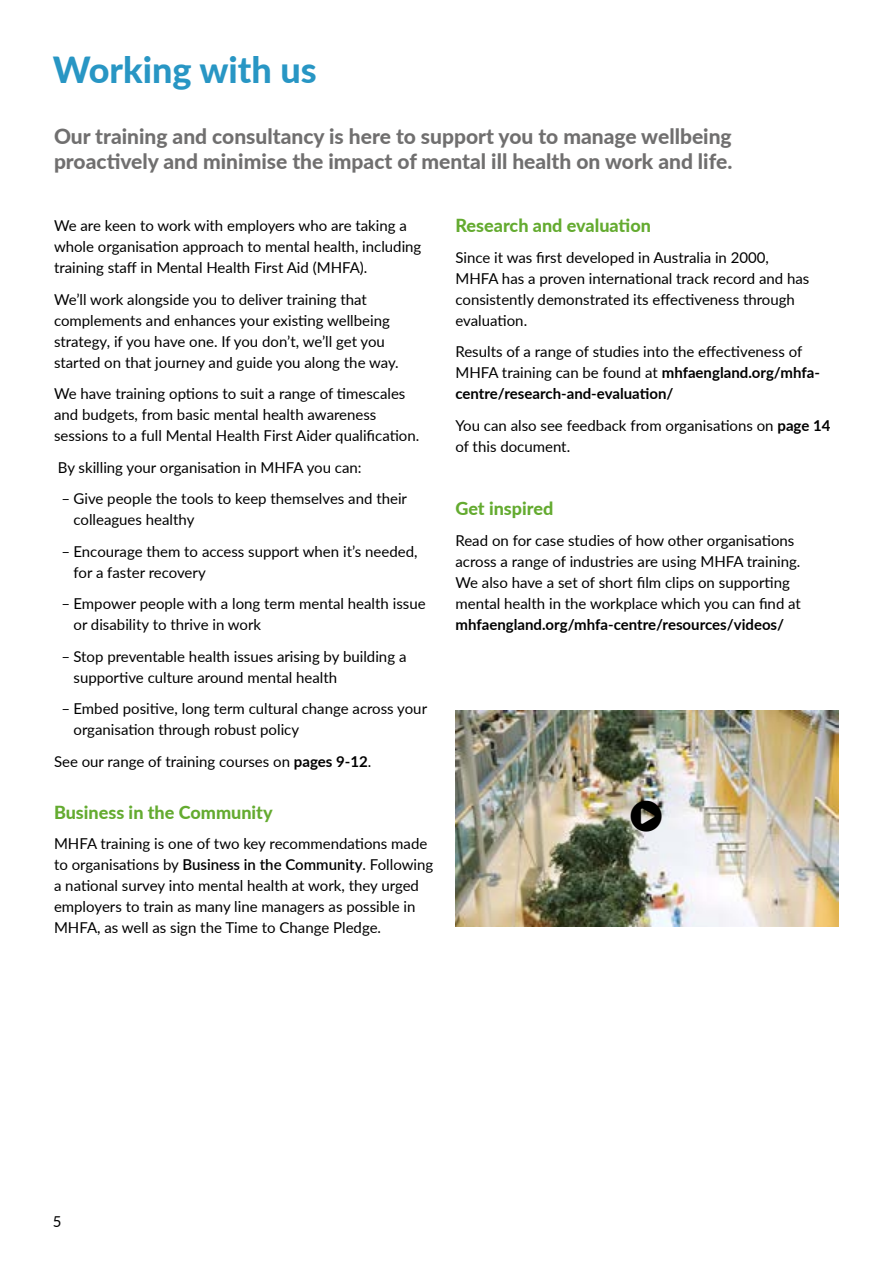
<style>
.page{position:relative;width:893px;height:1263px;background:#fff}
.page>*{position:absolute;margin:0;border:0;box-sizing:border-box;transform-origin:0 0}
.t1{font:800 36px "Lato";color:#2896c4}
.t2{font:800 21px/25.2px "Lato";color:#706f6f}
.t3{font:800 18px "Lato";color:#64ab30}
.t4{font:15px/21px "Lato";color:#000}
.t5{font:700 15px "Lato";color:#000}
.s1{font-weight:700}
.s2{font-weight:600}
</style>
<div class="page">
<img style="left:455px;top:710px;width:384px;height:216px">
<svg style="left:631px;top:800px;width:31px;height:31px"></svg>
<h1 class="t1" style="left:53px;top:43px;width:265px">Working with us</h1>
<h2 class="t2" style="left:54px;top:123px;width:680px">Our training and consultancy is here to support you to manage wellbeing proactively and minimise the impact of mental ill health on work and life.</h2>
<p class="t4" style="left:54px;top:214px;width:369px">We are keen to work with employers who are taking a whole organisation approach to mental health, including training staff in Mental Health First Aid (MHFA).</p>
<p class="t4" style="left:54px;top:288px;width:346px">We’ll work alongside you to deliver training that complements and enhances your existing wellbeing strategy, if you have one. If you don’t, we’ll get you started on that journey and guide you along the way.</p>
<p class="t4" style="left:54px;top:382px;width:367px">We have training options to suit a range of timescales and budgets, from basic mental health awareness sessions to a full Mental Health First Aider qualification.</p>
<p class="t4" style="left:58px;top:456px;width:305px">By skilling your organisation in MHFA you can:</p>
<p class="t4" style="left:74px;top:487px;width:335px;text-indent:-12px">– Give people the tools to keep themselves and their colleagues healthy</p>
<p class="t4" style="left:74px;top:540px;width:346px;text-indent:-12px">– Encourage them to access support when it’s needed, for a faster recovery</p>
<p class="t4" style="left:74px;top:592px;width:354px;text-indent:-12px">– Empower people with a long term mental health issue or disability to thrive in work</p>
<p class="t4" style="left:74px;top:645px;width:334px;text-indent:-12px">– Stop preventable health issues arising by building a supportive culture around mental health</p>
<p class="t4" style="left:74px;top:697px;width:355px;text-indent:-12px">– Embed positive, long term cultural change across your organisation through robust policy</p>
<p class="t4" style="left:54px;top:750px;width:319px">See our range of training courses on <span class="s1">pages 9-12</span>.</p>
<p class="t3" style="left:54px;top:799px;width:220px">Business in the Community</p>
<p class="t4" style="left:54px;top:832px;width:381px">MHFA training is one of two key recommendations made to organisations by <span class="s2">Business in the Community</span>. Following a national survey into mental health at work, they urged employers to train as many line managers as possible in MHFA, as well as sign the Time to Change Pledge.</p>
<p class="t3" style="left:455px;top:212px;width:197px">Research and evaluation</p>
<p class="t4" style="left:455px;top:246px;width:355px">Since it was first developed in Australia in 2000, MHFA has a proven international track record and has consistently demonstrated its effectiveness through evaluation.</p>
<p class="t4" style="left:455px;top:340px;width:366px">Results of a range of studies into the effectiveness of<br>MHFA training can be found at <span class="s1">mhfaengland.org/mhfa&shy;centre/research-and-evaluation/</span></p>
<p class="t4" style="left:455px;top:414px;width:376px">You can also see feedback from organisations on <span class="s1">page 14 </span>of this document.</p>
<p class="t3" style="left:455px;top:495px;width:99px">Get inspired</p>
<p class="t4" style="left:455px;top:529px;width:347px">Read on for case studies of how other organisations across a range of industries are using MHFA training.<br>We also have a set of short film clips on supporting mental health in the workplace which you can find at</p>
<p class="t5" style="left:455px;top:614px;width:330px">mhfaengland.org/mhfa-centre/resources/videos/</p>
<p class="t4" style="left:53px;top:1210px;width:10px">5</p>
</div>
